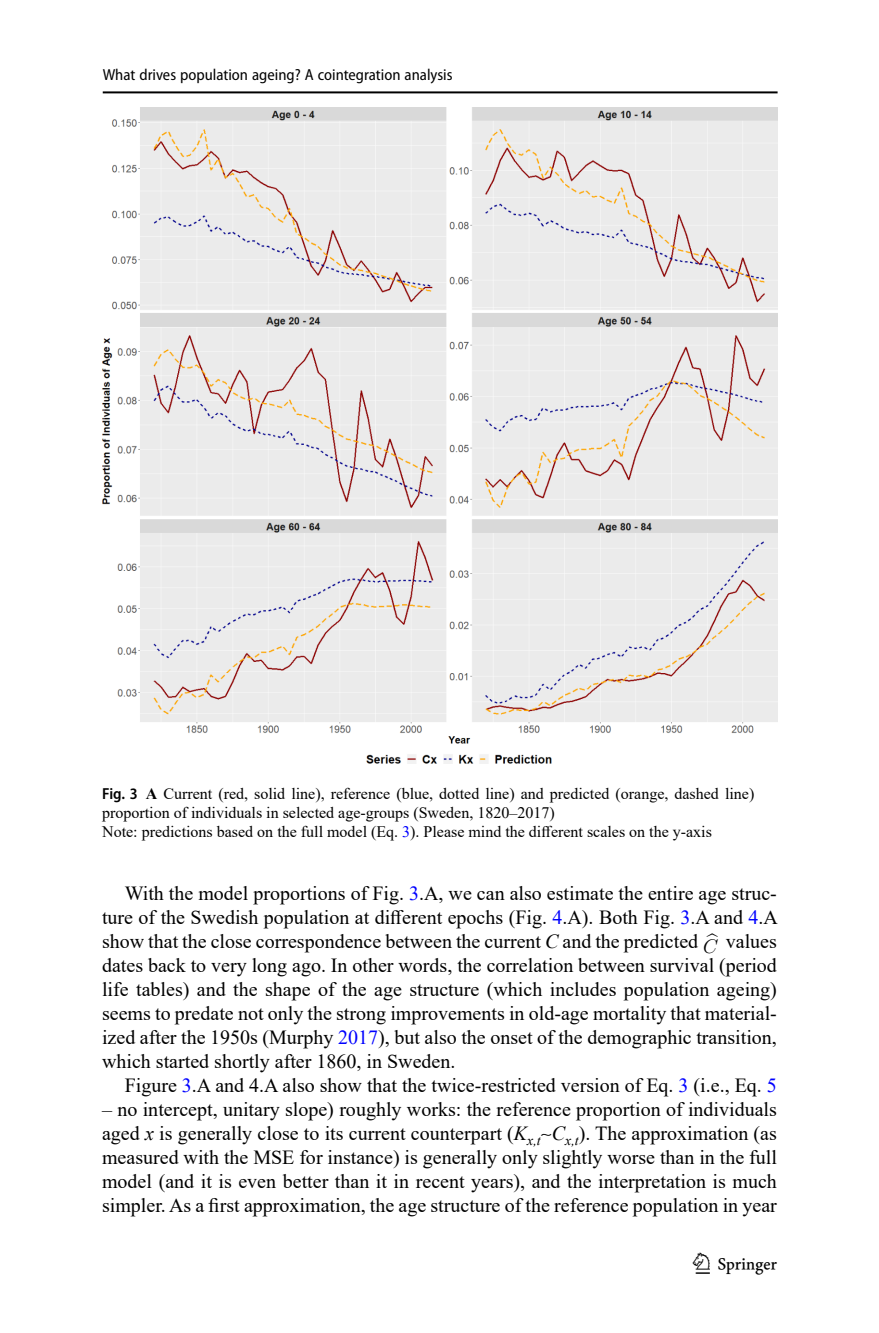
<style>
.page{position:relative;width:879px;height:1333px;background:#fff}
.page>*{position:absolute;margin:0;border:0;box-sizing:border-box;transform-origin:0 0}
.t1{font:30px "Springnew";color:#000}
.Body_Text_Indent{font:20px/24px "Times New Roman";color:#000;text-align:justify}
.t2{font:19.8px "CMMI12";color:#000}
.Figure_Caption{font:16px/19px "Times New Roman";color:#000}
.t3{font:semi-condensed 16px "Myriad Pro";color:#000}
.s1{font-family:"Myriad Pro";font-weight:600;font-stretch:semi-condensed}
.s2{font-weight:700}
.s3{color:#00f}
.s4{font-style:italic}
</style>
<div class="page">
<hr style="left:103px;top:91px;width:674px;height:2px;background:#000">
<img style="left:102px;top:108px;width:675px;height:655px">
<p class="t3" style="left:103px;top:66px;width:351px">What drives population ageing? A cointegration analysis</p>
<p class="Figure_Caption" style="left:102px;top:784px;width:653px"><span class="s1">Fig. 3</span> <span class="s2">A</span> Current (red, solid line), reference (blue, dotted line) and predicted (orange, dashed line) proportion of individuals in selected age-groups (Sweden, 1820–2017)</p>
<p class="Figure_Caption" style="left:102px;top:822px;width:611px">Note: predictions based on the full model (Eq. <span class="s3">3</span>). Please mind the different scales on the y-axis</p>
<p class="Body_Text_Indent" style="left:102px;top:880px;width:677px;text-indent:23px">With the model proportions of Fig. <span class="s3">3</span>.A, we can also estimate the entire age struc&shy;ture of the Swedish population at different epochs (Fig. <span class="s3">4</span>.A). Both Fig. <span class="s3">3</span>.A and <span class="s3">4</span>.A show that the close correspondence between the current <span class="s4">C</span> and the predicted</p>
<p class="Body_Text_Indent" style="left:102px;top:928px;width:676px;text-indent:624px">values dates back to very long ago. In other words, the correlation between survival (period life tables) and the shape of the age structure (which includes population ageing) seems to predate not only the strong improvements in old-age mortality that material&shy;ized after the 1950s (Murphy <span class="s3">2017</span>), but also the onset of the demographic transition, which started shortly after 1860, in Sweden.</p>
<p class="Body_Text_Indent" style="left:125px;top:1072px;width:653px">Figure <span class="s3">3</span>.A and 4.A also show that the twice-restricted version of Eq. <span class="s3">3</span> (i.e., Eq. <span class="s3">5</span></p>
<p class="Body_Text_Indent" style="left:102px;top:1096px;width:676px">– no intercept, unitary slope) roughly works: the reference proportion of individuals aged <span class="s4">x</span> is generally close to its current counterpart (<span class="s4">K</span><sub>x,t</sub> <span class="s4">C</span><sub>x,t</sub>). The approximation (as measured with the MSE for instance) is generally only slightly worse than in the full model (and it is even better than it in recent years), and the interpretation is much simpler. As a first approximation, the age structure of the reference population in year</p>
<p class="t2" style="left:703px;top:938px;width:15px">C</p>
<h1 class="t1" style="left:696px;top:1246px;width:83px">1 3</h1>
</div>
